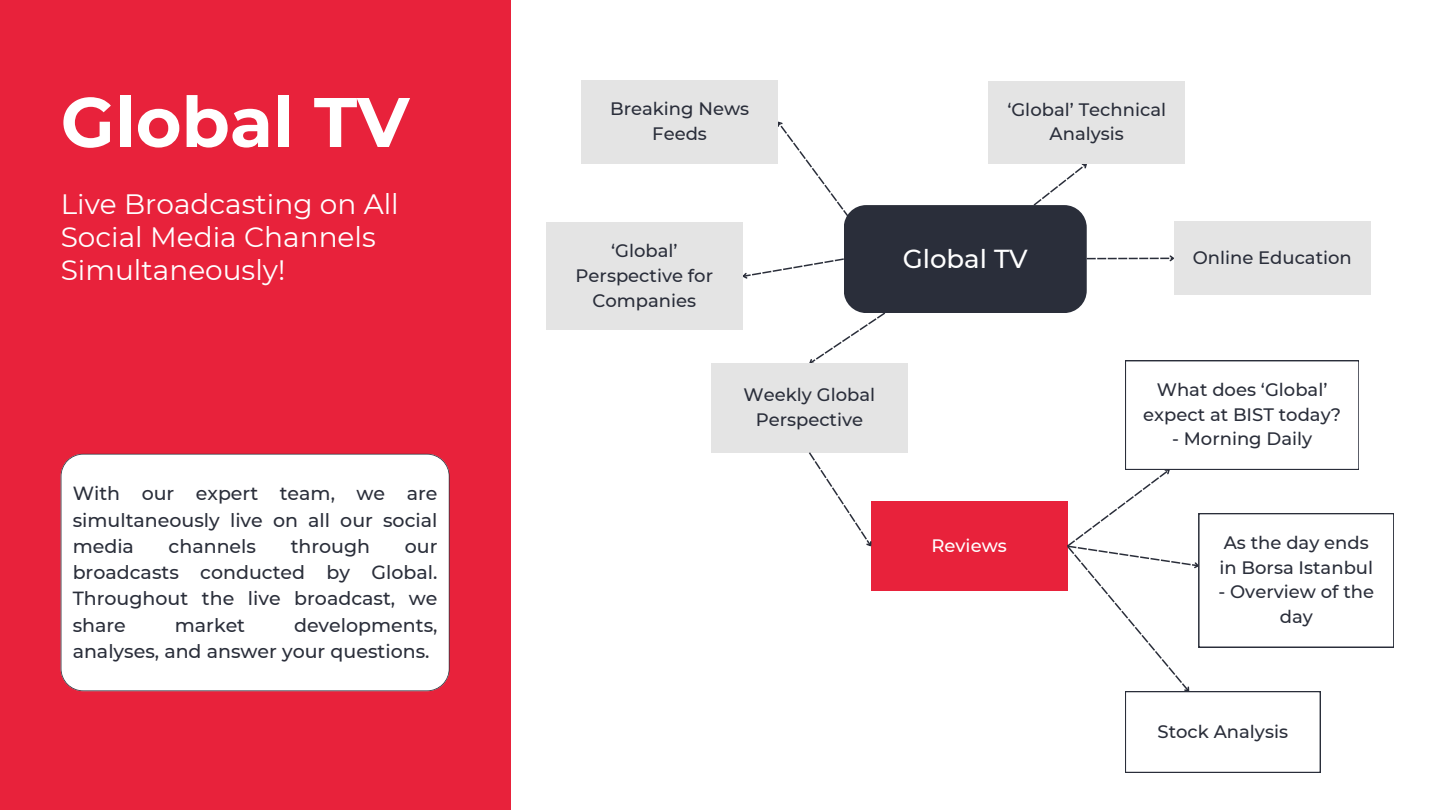
<style>
.page{position:relative;width:1440px;height:810px;background:#fff}
.page>*{position:absolute;margin:0;border:0;box-sizing:border-box;transform-origin:0 0}
.t1{font:700 70px "Montserrat";color:#fff}
.t2{font:28px/33px "Montserrat";color:#fff}
.t3{font:500 26px "Montserrat";color:#fff}
.t4{font:500 19px/26.2px "Montserrat";color:#2a2e3a;text-align:justify}
.t5{font:500 18px/24.8px "Montserrat";color:#2a2e3a;text-align:center}
.t6{font:500 18px "Montserrat";color:#fff}
</style>
<div class="page">
<div style="left:0;top:0;width:510px;height:809px;background:#e8223b"></div>
<div style="left:844px;top:205px;width:243px;height:108px;background:#2a2e3a;border-radius:22px"></div>
<svg style="left:1087px;top:255px;width:87px;height:7px"></svg>
<svg style="left:1034px;top:164px;width:53px;height:42px"></svg>
<svg style="left:806px;top:312px;width:79px;height:52px"></svg>
<svg style="left:743px;top:258px;width:101px;height:21px"></svg>
<div style="left:546px;top:223px;width:197px;height:107px;background:#e4e4e4"></div>
<div style="left:988px;top:81px;width:197px;height:83px;background:#e4e4e4"></div>
<div style="left:711px;top:364px;width:197px;height:89px;background:#e4e4e4"></div>
<div style="left:1174px;top:222px;width:196px;height:73px;background:#e4e4e4"></div>
<div style="left:871px;top:502px;width:196px;height:89px;background:#e8223b"></div>
<svg style="left:809px;top:452px;width:67px;height:95px"></svg>
<div style="left:61px;top:454px;width:388px;height:237px;background:#fff"></div>
<svg style="left:1067px;top:361px;width:327px;height:412px"></svg>
<svg style="left:778px;top:121px;width:72px;height:97px"></svg>
<div style="left:581px;top:80px;width:197px;height:84px;background:#e4e4e4"></div>
<p class="t1" style="left:61px;top:79px;width:350px">Global TV</p>
<p class="t2" style="left:61px;top:187px;width:340px">Live Broadcasti ng on All<br>Social Media Channels<br>Si multaneously!</p>
<p class="t4" style="left:73px;top:480px;width:366px">With our expert team, we are si multaneously live on all our social media</p>
<p class="t4" style="left:169px;top:533px;width:89px">channels</p>
<p class="t4" style="left:291px;top:533px;width:81px">through</p>
<p class="t4" style="left:73px;top:533px;width:366px;text-indent:332px">our broadcasts conducted by Global.<br>Throughout the live broadcast, we share</p>
<p class="t4" style="left:73px;top:612px;width:366px;text-indent:221px">developments, analyses, and answer your questions.</p>
<p class="t4" style="left:175px;top:612px;width:72px">market</p>
<p class="t5" style="left:610px;top:96px;width:141px">Breaki ng News<br>Feeds</p>
<p class="t5" style="left:1007px;top:97px;width:160px">‘Global’ Technical<br>Analysis</p>
<h3 class="t5" style="left:576px;top:238px;width:139px">‘Global’<br>Perspective for<br>Companies</h3>
<h1 class="t3" style="left:903px;top:243px;width:127px">Global TV</h1>
<p class="t5" style="left:744px;top:382px;width:133px">Weekly Global<br>Perspective</p>
<h2 class="t6" style="left:932px;top:534px;width:77px">Revi ews</h2>
<p class="t5" style="left:1193px;top:245px;width:161px">Onli ne Education</p>
<p class="t5" style="left:1143px;top:377px;width:199px">What does ‘Global’ expect at BIST today?</p>
<p class="t5" style="left:1172px;top:427px;width:142px">- Morning Daily</p>
<p class="t5" style="left:1219px;top:530px;width:155px;text-align:left">As the day ends<br>i n Borsa Istanbul</p>
<p class="t5" style="left:1218px;top:579px;width:157px">- Overview of the day</p>
<p class="t5" style="left:1158px;top:719px;width:132px">Stock Analysis</p>
</div>
